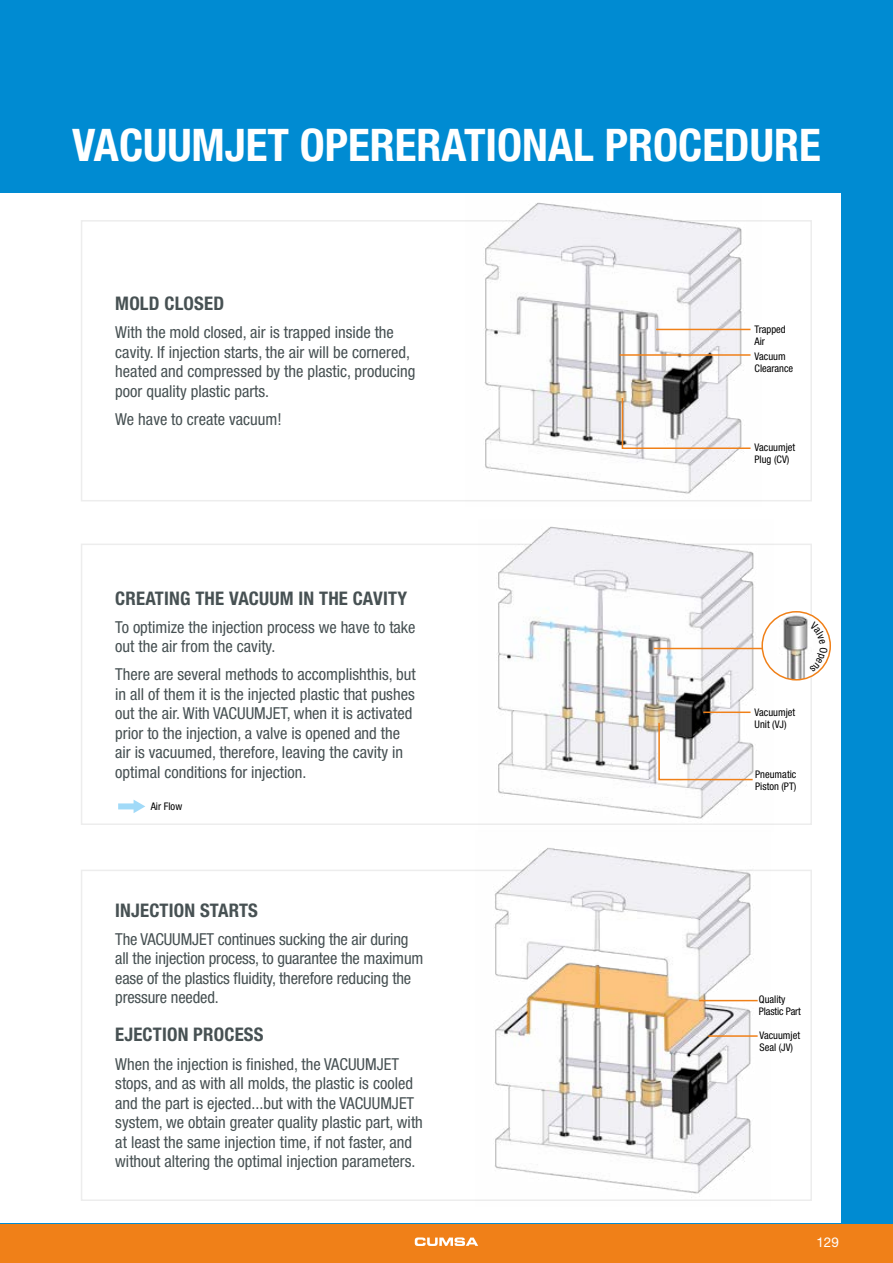
<style>
.page{position:relative;width:893px;height:1263px;background:#fff}
.page>*{position:absolute;margin:0;border:0;box-sizing:border-box;transform-origin:0 0}
._01_Nom_peça{font:700 condensed 45px "Helvetica Neue LT Std";color:#fff}
.t1{font:700 condensed 18.75px "Helvetica Neue LT Std";letter-spacing:.01em;color:#475153}
.t2{font:condensed 16.5px/19.5px "Helvetica Neue LT Std";color:#475153}
.t3{font:13.5px "Helvetica Neue LT Std";color:#fff}
.t4{font:condensed 10.5px/12px "Helvetica Neue LT Std";color:#000}
</style>
<div class="page">
<div style="left:0;top:1220px;width:893px;height:43px;background:#f08018"></div>
<svg style="left:415px;top:1237px;width:63px;height:9px"></svg>
<div style="left:0;top:0;width:893px;height:1223px;background:#008bd2"></div>
<div style="left:0;top:193px;width:840px;height:1030px;background:#fff"></div>
<div style="left:81px;top:220px;width:731px;height:281px;border:2px solid #ededed"></div>
<img style="left:466px;top:202px;width:295px;height:299px">
<img style="left:479px;top:526px;width:295px;height:299px">
<img style="left:475px;top:848px;width:296px;height:353px">
<img style="left:762px;top:612px;width:68px;height:68px;border-radius:34px">
<div style="left:761px;top:611px;width:70px;height:69px;border:2px solid #f08018;border-radius:50%"></div>
<div style="left:118px;top:803px;width:20px;height:6px;background:#a1daf8"></div>
<svg style="left:134px;top:800px;width:11px;height:13px"></svg>
<hr style="left:656px;top:329px;width:94px;height:1px;background:#f08018">
<hr style="left:620px;top:354px;width:130px;height:2px;background:#f08018">
<hr style="left:703px;top:711px;width:47px;height:2px;background:#f08018">
<hr style="left:699px;top:1000px;width:59px;height:1px;background:#f08018">
<hr style="left:708px;top:1035px;width:50px;height:2px;background:#f08018">
<hr style="left:654px;top:648px;width:109px;height:1px;background:#f08018">
<svg style="left:658px;top:721px;width:96px;height:60px"></svg>
<svg style="left:621px;top:397px;width:131px;height:53px"></svg>
<svg style="left:809px;top:621px;width:19px;height:51px"></svg>
<p class="_01_Nom_peça" style="left:72px;top:117px;width:750px">VACUUMJET OPERERATIONAL PROCEDURE</p>
<p class="t1" style="left:115px;top:292px;width:110px">MOLD CLOSED</p>
<p class="t2" style="left:115px;top:322px;width:302px">With the mold closed, air is trapped inside the cavity. If injection starts, the air will be cornered, heated and compressed by the plastic, producing poor quality plastic parts.</p>
<p class="t2" style="left:115px;top:409px;width:168px">We have to create vacuum!</p>
<p class="t1" style="left:115px;top:587px;width:293px">CREATING THE VACUUM IN THE CAVITY</p>
<p class="t2" style="left:115px;top:617px;width:302px">To optimize the injection process we have to take out the air from the cavity.</p>
<p class="t2" style="left:115px;top:664px;width:302px">There are several methods to accomplishthis, but in all of them it is the injected plastic that pushes out the air. With VACUUMJET, when it is activated prior to the injection, a valve is opened and the air is vacuumed, therefore, leaving the cavity in optimal conditions for injection.</p>
<p class="t4" style="left:151px;top:800px;width:33px">Air Flow</p>
<p class="t1" style="left:115px;top:899px;width:144px">INJECTION STARTS</p>
<p class="t2" style="left:115px;top:929px;width:310px">The VACUUMJET continues sucking the air during all the injection process, to guarantee the maximum ease of the plastics fluidity, therefore reducing the pressure needed.</p>
<p class="t1" style="left:115px;top:1023px;width:150px">EJECTION PROCESS</p>
<p class="t2" style="left:115px;top:1054px;width:309px">When the injection is finished, the VACUUMJET stops, and as with all molds, the plastic is cooled and the part is ejected...but with the VACUUMJET system, we obtain greater quality plastic part, with at least the same injection time, if not faster, and without altering the optimal injection parameters.</p>
<p class="t4" style="left:755px;top:323px;width:33px">Trapped<br>Air</p>
<p class="t4" style="left:755px;top:350px;width:40px">Vacuum<br>Clearance</p>
<p class="t4" style="left:755px;top:442px;width:42px">Vacuumjet<br>Plug (CV)</p>
<p class="t4" style="left:755px;top:706px;width:42px">Vacuumjet</p>
<p class="t4" style="left:755px;top:718px;width:34px">Unit (VJ)</p>
<p class="t4" style="left:755px;top:769px;width:43px">Pneumatic</p>
<p class="t4" style="left:755px;top:781px;width:43px">Piston (PT)</p>
<p class="t4" style="left:759px;top:993px;width:44px">Quality<br>Plastic Part</p>
<p class="t4" style="left:759px;top:1029px;width:42px">Vacuumjet</p>
<p class="t4" style="left:759px;top:1041px;width:35px">Seal (JV)</p>
<p class="t3" style="left:816px;top:1234px;width:24px">129</p>
</div>
